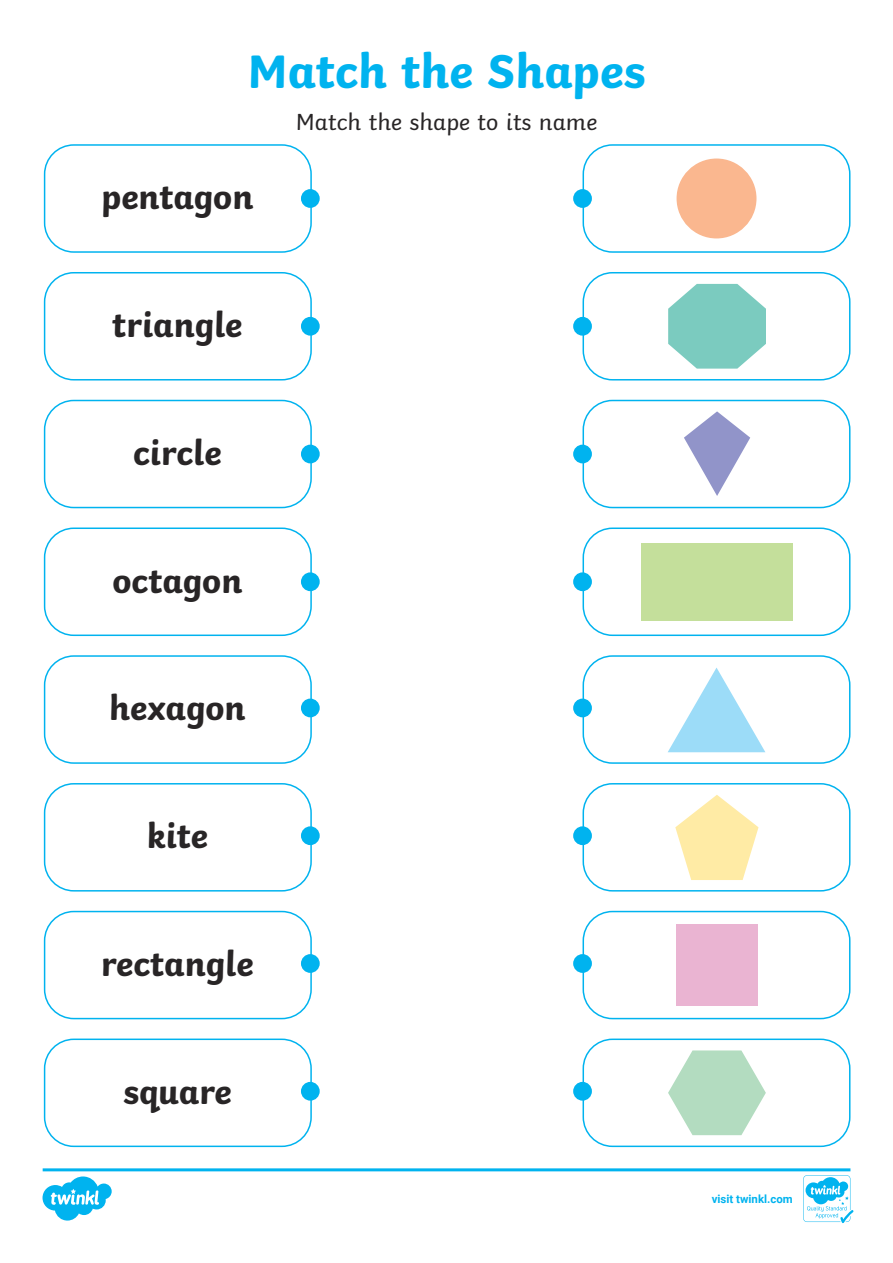
<style>
.page{position:relative;width:893px;height:1263px;background:#fff}
.page>*{position:absolute;margin:0;border:0;box-sizing:border-box;transform-origin:0 0}
.Heading_1{font:700 49.5px "Twinkl";color:#00b3ef}
.Heading_3{font:700 36px "Twinkl";color:#282526}
.KS1_Body_Copy{font:24px "Twinkl";color:#282526}
.t1{font:700 11.4px "Roboto";color:#00b3ef}
</style>
<div class="page">
<div style="left:44px;top:144px;width:268px;height:109px;border:2px solid #00b3ef;border-radius:29px"></div>
<div style="left:582px;top:144px;width:268px;height:109px;border:2px solid #00b3ef;border-radius:29px"></div>
<div style="left:301px;top:189px;width:19px;height:19px;background:#00b3ef;border-radius:50%"></div>
<div style="left:573px;top:189px;width:19px;height:19px;background:#00b3ef;border-radius:50%"></div>
<div style="left:677px;top:159px;width:79px;height:79px;background:#fab78f;border-radius:50%"></div>
<div style="left:44px;top:527px;width:268px;height:109px;border:2px solid #00b3ef;border-radius:29px"></div>
<div style="left:582px;top:527px;width:268px;height:109px;border:2px solid #00b3ef;border-radius:29px"></div>
<div style="left:301px;top:572px;width:19px;height:19px;background:#00b3ef;border-radius:50%"></div>
<div style="left:573px;top:572px;width:19px;height:19px;background:#00b3ef;border-radius:50%"></div>
<div style="left:641px;top:543px;width:152px;height:78px;background:#c4df9b"></div>
<div style="left:44px;top:911px;width:268px;height:108px;border:2px solid #00b3ef;border-radius:29px"></div>
<div style="left:582px;top:911px;width:268px;height:108px;border:2px solid #00b3ef;border-radius:29px"></div>
<div style="left:301px;top:954px;width:19px;height:19px;background:#00b3ef;border-radius:50%"></div>
<div style="left:573px;top:954px;width:19px;height:19px;background:#00b3ef;border-radius:50%"></div>
<div style="left:676px;top:924px;width:81px;height:82px;background:#eab4d2"></div>
<div style="left:44px;top:655px;width:268px;height:109px;border:2px solid #00b3ef;border-radius:29px"></div>
<div style="left:582px;top:655px;width:268px;height:109px;border:2px solid #00b3ef;border-radius:29px"></div>
<div style="left:301px;top:699px;width:19px;height:18px;background:#00b3ef;border-radius:50%"></div>
<div style="left:573px;top:699px;width:19px;height:18px;background:#00b3ef;border-radius:50%"></div>
<svg style="left:668px;top:667px;width:97px;height:85px"></svg>
<div style="left:44px;top:400px;width:268px;height:108px;border:2px solid #00b3ef;border-radius:29px"></div>
<div style="left:582px;top:400px;width:268px;height:108px;border:2px solid #00b3ef;border-radius:29px"></div>
<div style="left:301px;top:445px;width:19px;height:18px;background:#00b3ef;border-radius:50%"></div>
<div style="left:573px;top:445px;width:19px;height:18px;background:#00b3ef;border-radius:50%"></div>
<svg style="left:684px;top:411px;width:66px;height:85px"></svg>
<div style="left:44px;top:783px;width:268px;height:108px;border:2px solid #00b3ef;border-radius:29px"></div>
<div style="left:582px;top:783px;width:268px;height:108px;border:2px solid #00b3ef;border-radius:29px"></div>
<div style="left:301px;top:826px;width:19px;height:19px;background:#00b3ef;border-radius:50%"></div>
<div style="left:573px;top:826px;width:19px;height:19px;background:#00b3ef;border-radius:50%"></div>
<svg style="left:675px;top:795px;width:83px;height:85px"></svg>
<div style="left:44px;top:1038px;width:268px;height:109px;border:2px solid #00b3ef;border-radius:29px"></div>
<div style="left:582px;top:1038px;width:268px;height:109px;border:2px solid #00b3ef;border-radius:29px"></div>
<div style="left:301px;top:1082px;width:19px;height:18px;background:#00b3ef;border-radius:50%"></div>
<div style="left:573px;top:1082px;width:19px;height:18px;background:#00b3ef;border-radius:50%"></div>
<svg style="left:668px;top:1050px;width:98px;height:85px"></svg>
<div style="left:44px;top:272px;width:268px;height:108px;border:2px solid #00b3ef;border-radius:29px"></div>
<div style="left:582px;top:272px;width:268px;height:108px;border:2px solid #00b3ef;border-radius:29px"></div>
<div style="left:301px;top:317px;width:19px;height:19px;background:#00b3ef;border-radius:50%"></div>
<div style="left:573px;top:317px;width:19px;height:19px;background:#00b3ef;border-radius:50%"></div>
<svg style="left:668px;top:284px;width:98px;height:85px"></svg>
<svg style="left:43px;top:1168px;width:810px;height:55px"></svg>
<p class="Heading_1" style="left:247px;top:31px;width:400px">Match the Shapes</p>
<p class="KS1_Body_Copy" style="left:296px;top:104px;width:303px">Match the shape to its name</p>
<p class="Heading_3" style="left:101px;top:168px;width:153px">pentagon</p>
<p class="Heading_3" style="left:112px;top:295px;width:132px">triangle</p>
<p class="Heading_3" style="left:133px;top:423px;width:90px">circle</p>
<p class="Heading_3" style="left:112px;top:551px;width:131px">octagon</p>
<p class="Heading_3" style="left:109px;top:679px;width:138px">hexagon</p>
<p class="Heading_3" style="left:147px;top:806px;width:63px">kite</p>
<p class="Heading_3" style="left:101px;top:934px;width:154px">rectangle</p>
<p class="Heading_3" style="left:123px;top:1062px;width:110px">square</p>
<p class="t1" style="left:712px;top:1191px;width:82px">visit twinkl.com</p>
</div>
